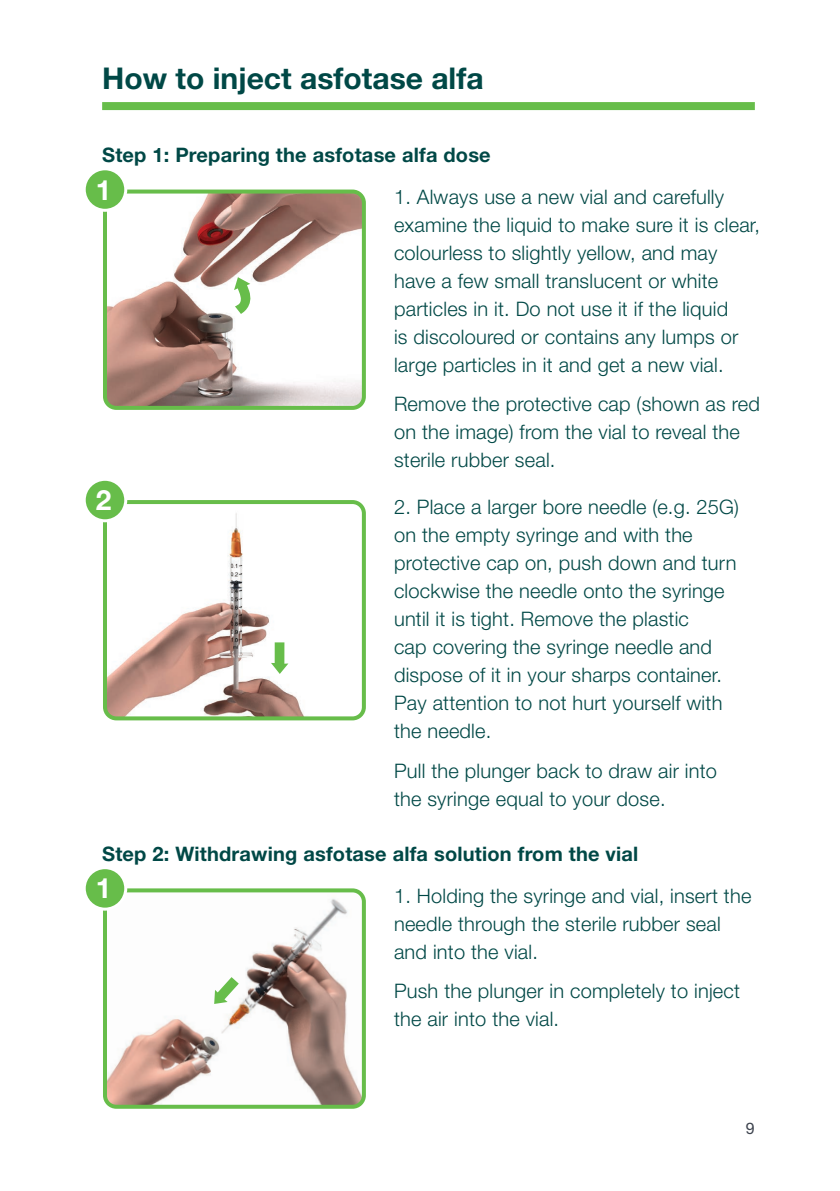
<style>
.page{position:relative;width:840px;height:1191px;background:#fff}
.page>*{position:absolute;margin:0;border:0;box-sizing:border-box;transform-origin:0 0}
.t1{font:700 30px "Helvetica Neue LT Std";color:#004846}
.t2{font:700 28px "Helvetica Neue LT Std";color:#fff}
.t3{font:300 20px/28px "Helvetica Neue LT Std";letter-spacing:.01em;color:#004846}
.t4{font:700 20px "Helvetica Neue LT Std";letter-spacing:.01em;color:#004846}
.t5{font:16px "Helvetica Neue LT Std";color:#3e444f}
</style>
<div class="page">
<div style="left:102px;top:102px;width:652px;height:8px;background:#67bd4a"></div>
<img style="left:108px;top:194px;width:252px;height:211px">
<svg style="left:234px;top:277px;width:20px;height:37px"></svg>
<div style="left:103px;top:189px;width:262px;height:221px;border:4px solid #67bd4a;border-radius:11px"></div>
<div style="left:84px;top:169px;width:42px;height:41px;background:#67bd4a;border-radius:50%"></div>
<div style="left:83px;top:167px;width:44px;height:45px;border:3px solid #fff;border-radius:50%"></div>
<img style="left:108px;top:893px;width:255px;height:213px">
<svg style="left:214px;top:977px;width:25px;height:27px"></svg>
<div style="left:103px;top:888px;width:262px;height:220px;border:4px solid #67bd4a;border-radius:11px"></div>
<div style="left:84px;top:867px;width:42px;height:42px;background:#67bd4a;border-radius:50%"></div>
<div style="left:83px;top:866px;width:44px;height:44px;border:3px solid #fff;border-radius:50%"></div>
<img style="left:108px;top:505px;width:255px;height:213px">
<svg style="left:271px;top:642px;width:17px;height:32px"></svg>
<div style="left:103px;top:500px;width:262px;height:220px;border:4px solid #67bd4a;border-radius:11px"></div>
<div style="left:84px;top:479px;width:42px;height:42px;background:#67bd4a;border-radius:50%"></div>
<div style="left:83px;top:478px;width:44px;height:44px;border:3px solid #fff;border-radius:50%"></div>
<p class="t1" style="left:102px;top:60px;width:383px">How to inject asfotase alfa</p>
<p class="t4" style="left:102px;top:142px;width:390px">Step 1: Preparing the asfotase alfa dose</p>
<p class="t2" style="left:96px;top:172px;width:17px">1</p>
<p class="t2" style="left:96px;top:483px;width:17px">2</p>
<p class="t3" style="left:394px;top:182px;width:367px">1. Always use a new vial and carefully examine the liquid to make sure it is clear, colourless to slightly yellow, and may have a few small translucent or white particles in it. Do not use it if the liquid<br>is discoloured or contains any lumps or large particles in it and get a new vial.</p>
<p class="t3" style="left:394px;top:390px;width:367px">Remove the protective cap (shown as red on the image) from the vial to reveal the sterile rubber seal.</p>
<p class="t3" style="left:394px;top:493px;width:346px">2. Place a larger bore needle (e.g. 25G) on the empty syringe and with the protective cap on, push down and turn clockwise the needle onto the syringe until it is tight. Remove the plastic<br>cap covering the syringe needle and dispose of it in your sharps container.<br>Pay attention to not hurt yourself with the needle.</p>
<p class="t3" style="left:394px;top:756px;width:324px">Pull the plunger back to draw air into the syringe equal to your dose.</p>
<p class="t4" style="left:102px;top:841px;width:537px">Step 2: Withdrawing asfotase alfa solution from the vial</p>
<p class="t2" style="left:96px;top:871px;width:17px">1</p>
<p class="t3" style="left:394px;top:881px;width:359px">1. Holding the syringe and vial, insert the needle through the sterile rubber seal and into the vial.</p>
<p class="t3" style="left:394px;top:976px;width:347px">Push the plunger in completely to inject the air into the vial.</p>
<p class="t5" style="left:745px;top:1119px;width:10px">9</p>
</div>
